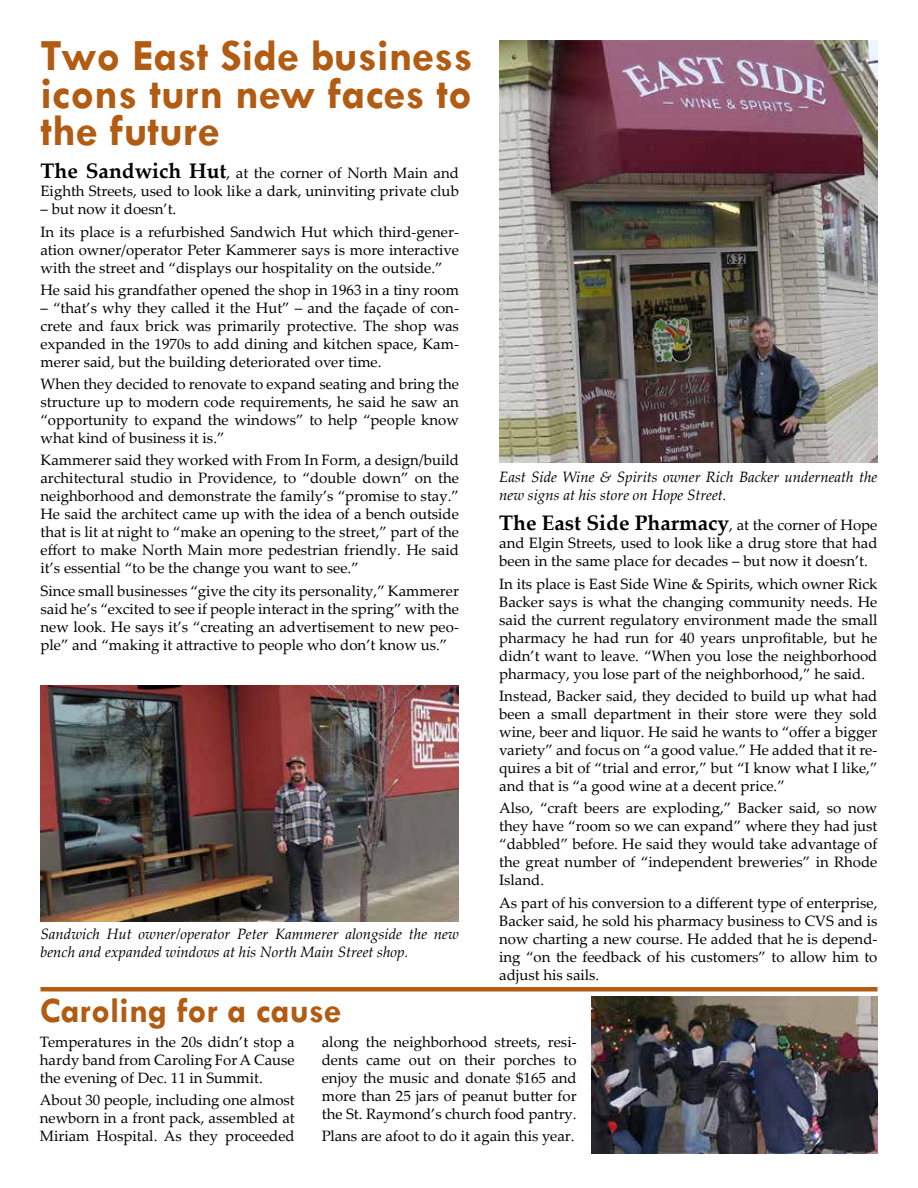
<style>
.page{position:relative;width:918px;height:1188px;background:#fff}
.page>*{position:absolute;margin:0;border:0;box-sizing:border-box;transform-origin:0 0}
.t1{font:700 45px/37.5px "Tw Cen";color:#b15c12;text-align:justify}
.t2{font:700 36px "Tw Cen";color:#b15c12}
.t3{font:700 21px "Palatino Linotype";color:#000}
.t4{font:15px/18px "Palatino Linotype";color:#000;text-align:justify}
.t5{font:italic 15px/18px "Palatino Linotype";color:#000}
.s1{font-weight:700;font-size:21px}
.s2{font-weight:400;font-size:15px}
</style>
<div class="page">
<div style="left:40px;top:987px;width:838px;height:5px;background:#b15c12"></div>
<img style="left:40px;top:686px;width:419px;height:235px">
<img style="left:499px;top:40px;width:379px;height:423px">
<img style="left:592px;top:996px;width:286px;height:157px">
<h1 class="t1" style="left:40px;top:36px;width:434px">Two East Side business icons turn new faces to the future</h1>
<p class="t4" style="left:40px;top:164px;width:420px"><span class="s1">The Sandwich Hut</span>, at the corner of North Main and<br>Eighth Streets, used to look like a dark, uninviting private club</p>
<p class="t4" style="left:40px;top:197px;width:420px;line-height:22.4px">– but now it doesn’t.<br>In its place is a refurbished Sandwich Hut which third-gener-</p>
<p class="t4" style="left:40px;top:240px;width:420px">ation owner/operator Peter Kammerer says is more interactive with the street and “displays our hospitality on the outside.”</p>
<p class="t4" style="left:40px;top:280px;width:420px">He said his grandfather opened the shop in 1963 in a tiny room</p>
<p class="t4" style="left:40px;top:298px;width:420px">– “that’s why they called it the Hut” – and the façade of con&shy;crete and faux brick was primarily protective. The shop was expanded in the 1970s to add dining and kitchen space, Kam&shy;merer said, but the building deteriorated over time.</p>
<p class="t4" style="left:40px;top:374px;width:420px">When they decided to renovate to expand seating and bring the structure up to modern code requirements, he said he saw an “opportunity to expand the windows” to help “people know what kind of business it is.”</p>
<p class="t4" style="left:40px;top:451px;width:420px">Kammerer said they worked with From In Form, a design/build architectural studio in Providence, to “double down” on the neighborhood and demonstrate the family’s “promise to stay.” He said the architect came up with the idea of a bench outside that is lit at night to “make an opening to the street,” part of the effort to make North Main more pedestrian friendly. He said it’s essential “to be the change you want to see.”</p>
<p class="t4" style="left:40px;top:581px;width:420px">Since small businesses “give the city its personality,” Kammerer said he’s “excited to see if people interact in the spring” with the new look. He says it’s “creating an advertisement to new peo&shy;ple” and “making it attractive to people who don’t know us.”</p>
<p class="t5" style="left:499px;top:467px;width:380px">East Side Wine &amp; Spirits owner Rich Backer underneath the new signs at his store on Hope Street.</p>
<h3 class="t3" style="left:499px;top:508px;width:380px">The East Side Pharmacy<span class="s2">, at the corner of Hope</span></h3>
<p class="t4" style="left:499px;top:534px;width:380px">and Elgin Streets, used to look like a drug store that had been in the same place for decades – but now it doesn’t.</p>
<p class="t4" style="left:499px;top:574px;width:380px">In its place is East Side Wine &amp; Spirits, which owner Rick Backer says is what the changing community needs. He said the current regulatory environment made the small pharmacy he had run for 40 years unprofitable, but he didn’t want to leave. “When you lose the neighborhood pharmacy, you lose part of the neighborhood,” he said.</p>
<p class="t4" style="left:499px;top:686px;width:380px">Instead, Backer said, they decided to build up what had been a small department in their store were they sold wine, beer and liquor. He said he wants to “offer a bigger variety” and focus on “a good value.” He added that it re&shy;quires a bit of “trial and error,” but “I know what I like,” and that is “a good wine at a decent price.”</p>
<p class="t4" style="left:499px;top:799px;width:380px">Also, “craft beers are exploding,” Backer said, so now they have “room so we can expand” where they had just “dabbled” before. He said they would take advantage of the great number of “independent breweries” in Rhode Island.</p>
<p class="t4" style="left:499px;top:893px;width:380px">As part of his conversion to a different type of enterprise, Backer said, he sold his pharmacy business to CVS and is now charting a new course. He added that he is depend&shy;ing “on the feedback of his customers” to allow him to adjust his sails.</p>
<p class="t5" style="left:40px;top:925px;width:420px">Sandwich Hut owner/operator Peter Kammerer alongside the new bench and expanded windows at his North Main Street shop.</p>
<h2 class="t2" style="left:40px;top:989px;width:303px">Caroling for a cause</h2>
<p class="t4" style="left:40px;top:1032px;width:256px">Temperatures in the 20s didn’t stop a hardy band from Caroling For A Cause the evening of Dec. 11 in Summit.</p>
<p class="t4" style="left:40px;top:1090px;width:256px">About 30 people, including one almost newborn in a front pack, assembled at Miriam Hospital. As they proceeded</p>
<p class="t4" style="left:322px;top:1032px;width:256px">along the neighborhood streets, resi&shy;dents came out on their porches to enjoy the music and donate $165 and more than 25 jars of peanut butter for the St. Raymond’s church food pantry.</p>
<p class="t4" style="left:322px;top:1126px;width:254px">Plans are afoot to do it again this year.</p>
</div>
